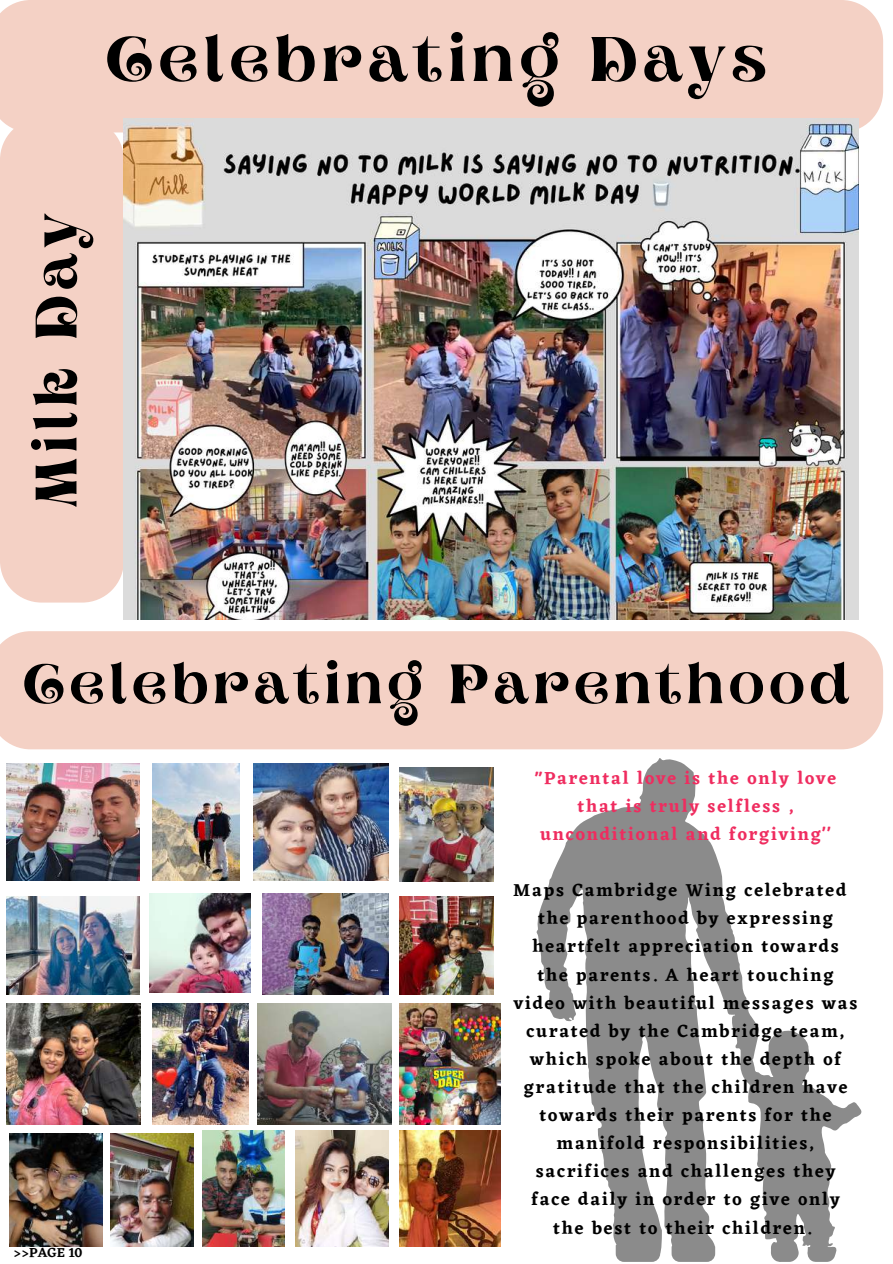
<style>
.page{position:relative;width:893px;height:1264px;background:#fff}
.page>*{position:absolute;margin:0;border:0;box-sizing:border-box;transform-origin:0 0}
.t1{font:600 62.85px "Aprila";letter-spacing:.1em;color:#000}
.t2{font:600 58.35px "Aprila";letter-spacing:.1em;color:#000}
.t3{font:600 55.35px "Aprila";letter-spacing:.1em;color:#000}
.t4{font:600 18px "Eczar";letter-spacing:.1em;color:#000}
.t5{font:600 18px/28px "Eczar";letter-spacing:.1em;color:#ef2c5f;text-align:center}
.t6{font:600 13.5px "Eczar";color:#000}
</style>
<div class="page">
<div style="left:0;top:0;width:883px;height:132px;background:#f4d1c5"></div>
<div style="left:0;top:118px;width:124px;height:484px;background:#f4d1c5"></div>
<div style="left:0;top:631px;width:883px;height:118px;background:#f4d1c5"></div>
<img style="left:7px;top:764px;width:132px;height:117px">
<img style="left:152px;top:764px;width:88px;height:117px">
<img style="left:7px;top:896px;width:132px;height:98px">
<img style="left:253px;top:764px;width:135px;height:117px">
<img style="left:150px;top:893px;width:101px;height:99px">
<img style="left:152px;top:1003px;width:97px;height:121px">
<img style="left:257px;top:1003px;width:134px;height:121px">
<svg style="left:536px;top:758px;width:326px;height:504px"></svg>
<img style="left:399px;top:767px;width:94px;height:114px">
<img style="left:399px;top:896px;width:94px;height:98px">
<img style="left:262px;top:893px;width:126px;height:101px">
<img style="left:399px;top:1003px;width:102px;height:121px">
<img style="left:399px;top:1130px;width:102px;height:116px">
<img style="left:295px;top:1130px;width:93px;height:116px">
<img style="left:7px;top:1003px;width:133px;height:121px">
<img style="left:202px;top:1130px;width:82px;height:116px">
<img style="left:110px;top:1133px;width:83px;height:113px">
<img style="left:10px;top:1133px;width:92px;height:113px">
<img style="left:124px;top:118px;width:734px;height:501px">
<h1 class="t1" style="left:106px;top:34px;width:661px">Celebrating Days</h1>
<h2 class="t2" style="left:33px;top:507px;width:295px;rotate:-90deg">Milk Day</h2>
<h3 class="t3" style="left:23px;top:661px;width:827px">Celebrating Parenthood</h3>
<p class="t6" style="left:14px;top:1244px;width:70px">&gt;&gt;PAGE 10</p>
<p class="t5" style="left:535px;top:763px;width:303px">"Parental love is the only love that is truly selfless , unconditional and forgiving''</p>
<p class="t4" style="left:513px;top:879px;width:334px">Maps Cambridge Wing celebrated</p>
<p class="t4" style="left:538px;top:907px;width:296px">the parenthood by expressing</p>
<p class="t4" style="left:532px;top:935px;width:308px">heartfelt appreciation towards</p>
<p class="t4" style="left:537px;top:963px;width:298px">the parents. A heart touching</p>
<p class="t4" style="left:513px;top:991px;width:345px">video with beautiful messages was</p>
<p class="t4" style="left:526px;top:1020px;width:320px">curated by the Cambridge team,</p>
<p class="t4" style="left:530px;top:1048px;width:312px">which spoke about the depth of</p>
<p class="t4" style="left:523px;top:1076px;width:325px">gratitude that the children have</p>
<p class="t4" style="left:539px;top:1104px;width:293px">towards their parents for the</p>
<p class="t4" style="left:556px;top:1132px;width:259px">manifold responsibilities,</p>
<p class="t4" style="left:535px;top:1160px;width:301px">sacrifices and challenges they</p>
<p class="t4" style="left:531px;top:1188px;width:310px">face daily in order to give only</p>
<p class="t4" style="left:553px;top:1216px;width:259px">the best to their children.</p>
</div>
